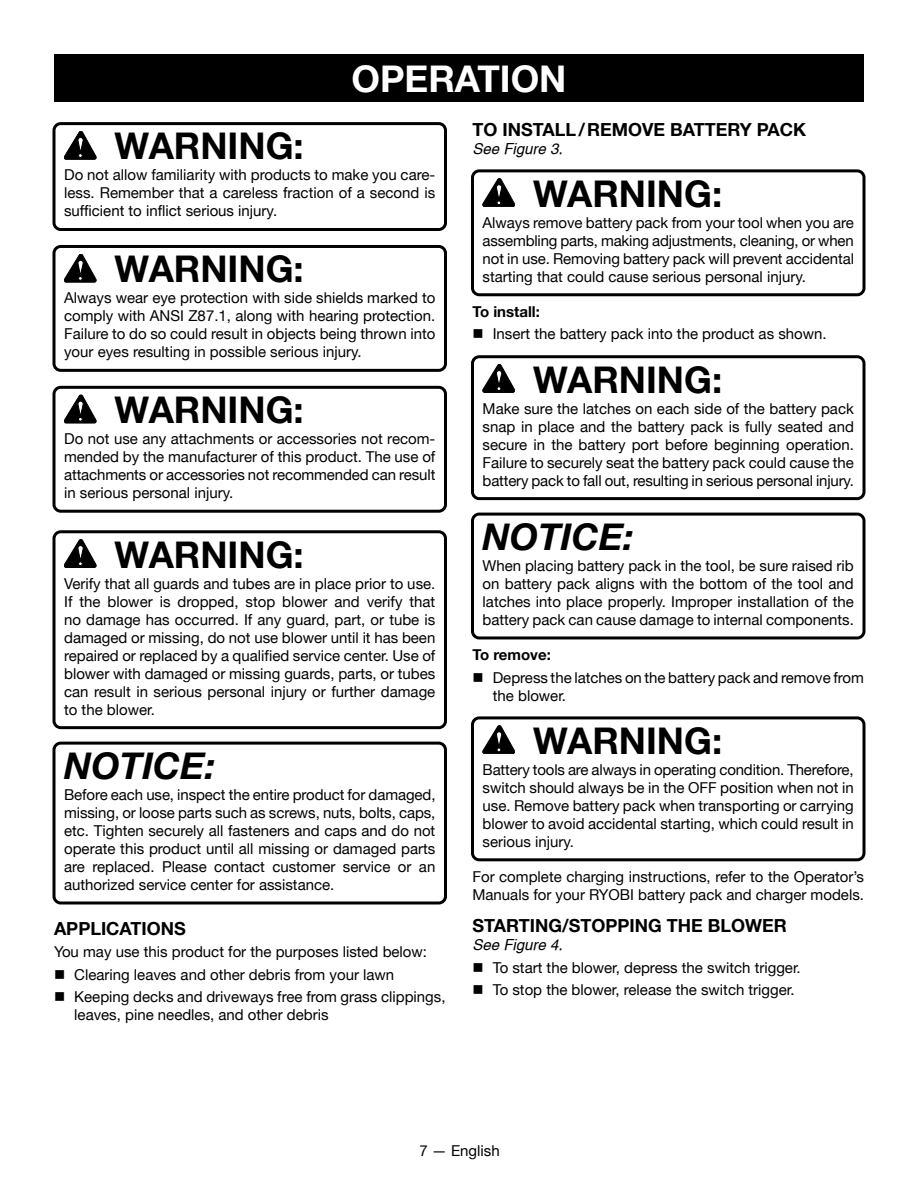
<style>
.page{position:relative;width:918px;height:1188px;background:#fff}
.page>*{position:absolute;margin:0;border:0;box-sizing:border-box;transform-origin:0 0}
.Warning{font:700 36.75px "Helvetica Neue";color:#000}
.Notice{font:italic 700 36.75px "Helvetica Neue";color:#000}
.HEADING{font:700 36.75px "Helvetica Neue";color:#fff}
.Heading_2_no_space{font:700 18px "Helvetica Neue";color:#000}
.Heading_2{font:700 18px "Helvetica Neue";color:#000}
.Warning_text{font:15px/18px "Helvetica Neue";color:#000;text-align:justify}
.bullets{font:15px/18px "Helvetica Neue";color:#000}
.Body_text{font:15px/18px "Helvetica Neue";color:#000}
.See_figure{font:italic 15px "Helvetica";color:#000}
.Body_text-2{font:700 15px "Helvetica Neue";color:#000}
</style>
<div class="page">
<div style="left:52px;top:122px;width:395px;height:109px;border:3px solid #000;border-radius:7px"></div>
<div style="left:52px;top:245px;width:395px;height:127px;border:3px solid #000;border-radius:7px"></div>
<div style="left:52px;top:386px;width:395px;height:127px;border:3px solid #000;border-radius:7px"></div>
<div style="left:52px;top:530px;width:395px;height:199px;border:3px solid #000;border-radius:7px"></div>
<div style="left:52px;top:742px;width:395px;height:163px;border:3px solid #000;border-radius:7px"></div>
<svg style="left:64px;top:131px;width:32px;height:28px"></svg>
<svg style="left:64px;top:254px;width:32px;height:28px"></svg>
<svg style="left:64px;top:395px;width:32px;height:28px"></svg>
<svg style="left:64px;top:539px;width:32px;height:29px"></svg>
<div style="left:471px;top:169px;width:395px;height:127px;border:3px solid #000;border-radius:7px"></div>
<div style="left:471px;top:355px;width:395px;height:145px;border:3px solid #000;border-radius:7px"></div>
<div style="left:471px;top:513px;width:395px;height:126px;border:3px solid #000;border-radius:7px"></div>
<div style="left:471px;top:716px;width:395px;height:145px;border:3px solid #000;border-radius:7px"></div>
<svg style="left:483px;top:178px;width:32px;height:29px"></svg>
<svg style="left:483px;top:364px;width:32px;height:29px"></svg>
<svg style="left:483px;top:726px;width:32px;height:28px"></svg>
<div style="left:54px;top:54px;width:810px;height:47px;background:#000"></div>
<p class="HEADING" style="left:352px;top:56px;width:217px">OPERATION</p>
<p class="Warning" style="left:115px;top:124px;width:191px">WARNING:</p>
<p class="Warning_text" style="left:64px;top:166px;width:373px">Do not allow familiarity with products to make you care&shy;less. Remember that a careless fraction of a second is sufficient to inflict serious injury.</p>
<p class="Warning" style="left:115px;top:246px;width:191px">WARNING:</p>
<p class="Warning_text" style="left:64px;top:289px;width:373px">Always wear eye protection with side shields marked to comply with ANSI Z87.1, along with hearing protection.<br>Failure to do so could result in objects being thrown into your eyes resulting in possible serious injury.</p>
<p class="Warning" style="left:115px;top:387px;width:191px">WARNING:</p>
<p class="Warning_text" style="left:64px;top:430px;width:373px">Do not use any attachments or accessories not recom&shy;mended by the manufacturer of this product. The use of attachments or accessories not recommended can result in serious personal injury.</p>
<p class="Warning" style="left:115px;top:532px;width:191px">WARNING:</p>
<p class="Warning_text" style="left:64px;top:574px;width:373px">Verify that all guards and tubes are in place prior to use.<br>If the blower is dropped, stop blower and verify that no damage has occurred. If any guard, part, or tube is damaged or missing, do not use blower until it has been repaired or replaced by a qualified service center. Use of blower with damaged or missing guards, parts, or tubes can result in serious personal injury or further damage to the blower.</p>
<p class="Notice" style="left:64px;top:743px;width:153px">NOTICE:</p>
<p class="Warning_text" style="left:64px;top:785px;width:373px">Before each use, inspect the entire product for damaged, missing, or loose parts such as screws, nuts, bolts, caps, etc. Tighten securely all fasteners and caps and do not operate this product until all missing or damaged parts are replaced. Please contact customer service or an authorized service center for assistance.</p>
<p class="Heading_2" style="left:54px;top:917px;width:133px">APPLICATIONS</p>
<p class="Body_text" style="left:54px;top:943px;width:375px">You may use this product for the purposes listed below:</p>
<p class="bullets" style="left:54px;top:965px;width:342px">■ Clearing leaves and other debris from your lawn</p>
<p class="bullets" style="left:74px;top:988px;width:373px;text-indent:-20px">■ Keeping decks and driveways free from grass clippings, leaves, pine needles, and other debris</p>
<p class="Heading_2_no_space" style="left:472px;top:118px;width:335px">TO INSTALL/REMOVE BATTERY PACK</p>
<p class="See_figure" style="left:472px;top:140px;width:92px">See Figure 3.</p>
<p class="Warning" style="left:533px;top:171px;width:191px">WARNING:</p>
<p class="Warning_text" style="left:483px;top:213px;width:373px">Always remove battery pack from your tool when you are assembling parts, making adjustments, cleaning, or when not in use. Removing battery pack will prevent accidental starting that could cause serious personal injury.</p>
<p class="Body_text-2" style="left:472px;top:302px;width:69px">To install:</p>
<p class="bullets" style="left:472px;top:325px;width:356px">■ Insert the battery pack into the product as shown.</p>
<p class="Warning" style="left:533px;top:357px;width:191px">WARNING:</p>
<p class="Warning_text" style="left:483px;top:399px;width:373px">Make sure the latches on each side of the battery pack snap in place and the battery pack is fully seated and secure in the battery port before beginning operation.<br>Failure to securely seat the battery pack could cause the battery pack to fall out, resulting in serious personal injury.</p>
<p class="Notice" style="left:483px;top:514px;width:153px">NOTICE:</p>
<p class="Warning_text" style="left:483px;top:556px;width:373px">When placing battery pack in the tool, be sure raised rib on battery pack aligns with the bottom of the tool and latches into place properly. Improper installation of the battery pack can cause damage to internal components.</p>
<p class="Body_text-2" style="left:472px;top:645px;width:80px">To remove:</p>
<p class="bullets" style="left:493px;top:668px;width:373px;text-indent:-20px">■ Depress the latches on the battery pack and remove from the blower.</p>
<p class="Warning" style="left:533px;top:718px;width:191px">WARNING:</p>
<p class="Warning_text" style="left:483px;top:760px;width:373px">Battery tools are always in operating condition. Therefore, switch should always be in the OFF position when not in use. Remove battery pack when transporting or carrying blower to avoid accidental starting, which could result in serious injury.</p>
<p class="Body_text" style="left:472px;top:867px;width:393px">For complete charging instructions, refer to the Operator’s<br>Manuals for your RYOBI battery pack and charger models.</p>
<p class="Heading_2_no_space" style="left:472px;top:915px;width:316px">STARTING/STOPPING THE BLOWER</p>
<p class="See_figure" style="left:472px;top:936px;width:92px">See Figure 4.</p>
<p class="bullets" style="left:472px;top:958px;width:330px">■ To start the blower, depress the switch trigger.</p>
<p class="bullets" style="left:472px;top:981px;width:324px">■ To stop the blower, release the switch trigger.</p>
<p class="Warning_text" style="left:419px;top:1141px;width:82px">7 — English</p>
</div>
